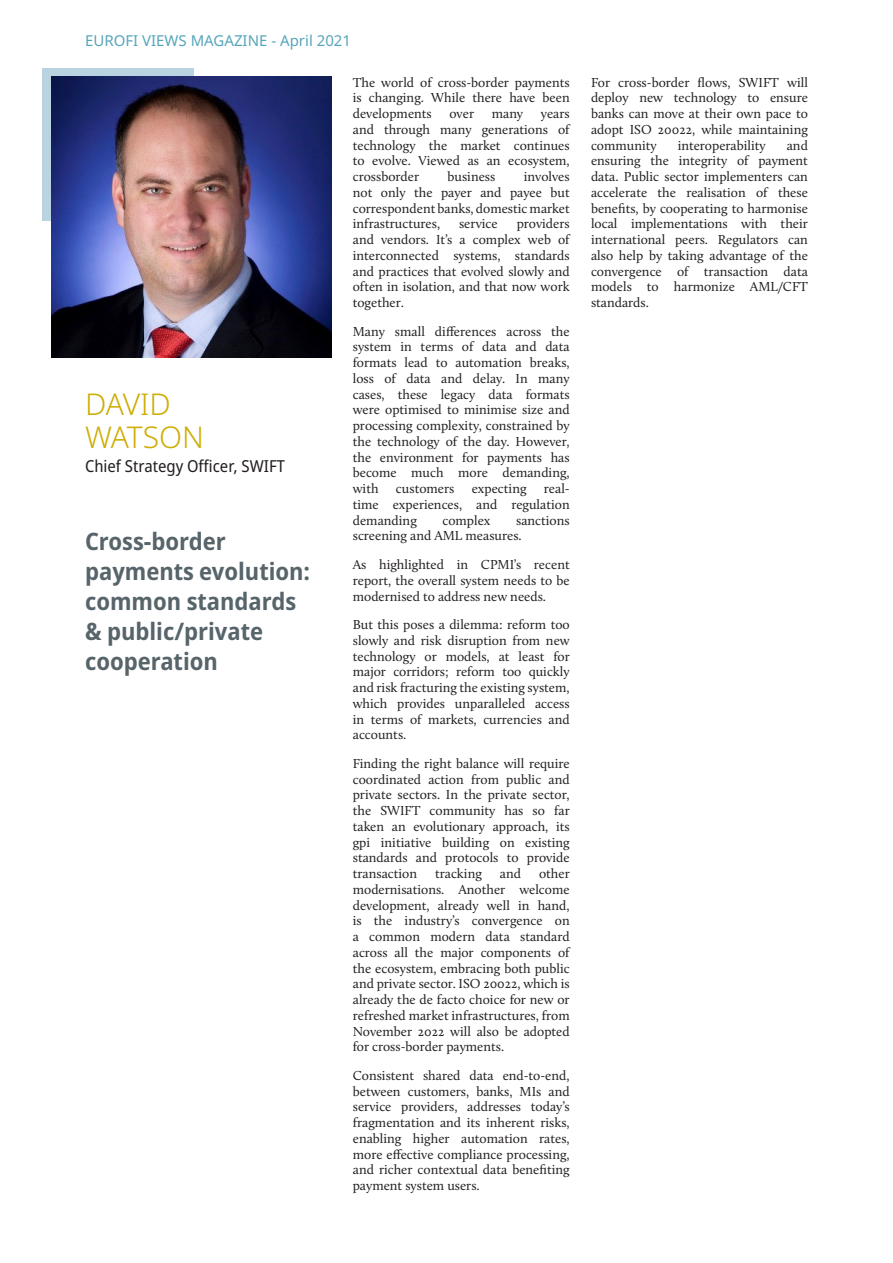
<style>
.page{position:relative;width:893px;height:1263px;background:#fff}
.page>*{position:absolute;margin:0;border:0;box-sizing:border-box;transform-origin:0 0}
.Style_Firstname_Last{font:300 30px "Noto Sans";color:#cead05}
.Style_Titre{font:700 semi-condensed 24px "Noto Sans";color:#57656b}
.Style_Function_Organ{font:semi-condensed 16.5px "Noto Sans";color:#231f20}
.t1{font:15px "Noto Sans";color:#57a5bb}
.Style_Note{font:13.5px/15.8px "Calluna";color:#231f20;text-align:justify}
</style>
<div class="page">
<div style="left:43px;top:68px;width:151px;height:152px;background:#b9d4e0"></div>
<img style="left:51px;top:77px;width:280px;height:280px">
<p class="t1" style="left:85px;top:30px;width:268px">EUROFI VIEWS MAGAZINE - April 2021</p>
<p class="Style_Firstname_Last" style="left:85px;top:383px;width:87px">DAVID</p>
<p class="Style_Firstname_Last" style="left:85px;top:416px;width:121px">WATSON</p>
<p class="Style_Function_Organ" style="left:85px;top:454px;width:201px">Chief Strategy Officer, SWIFT</p>
<p class="Style_Titre" style="left:85px;top:524px;width:142px">Cross-border</p>
<p class="Style_Titre" style="left:85px;top:554px;width:227px">payments evolution:</p>
<p class="Style_Titre" style="left:85px;top:584px;width:213px">common standards</p>
<p class="Style_Titre" style="left:85px;top:614px;width:180px">&amp; public/private</p>
<p class="Style_Titre" style="left:85px;top:644px;width:134px">cooperation</p>
<p class="Style_Note" style="left:353px;top:74px;width:218px">The world of cross-border payments is changing. While there have been developments</p>
<p class="Style_Note" style="left:353px;top:106px;width:218px;text-indent:188px">years and through many generations of technology the market continues to evolve. Viewed as an ecosystem, crossborder</p>
<p class="Style_Note" style="left:449px;top:106px;width:26px">over</p>
<p class="Style_Note" style="left:492px;top:106px;width:33px">many</p>
<p class="Style_Note" style="left:353px;top:169px;width:218px;text-indent:171px">involves not only the payer and payee but correspondent banks, domestic market infrastructures,</p>
<p class="Style_Note" style="left:448px;top:169px;width:49px">business</p>
<p class="Style_Note" style="left:353px;top:216px;width:218px;text-indent:164px">providers and vendors. It’s a complex web of interconnected systems, standards and practices that evolved slowly and often in isolation, and that now work together.</p>
<p class="Style_Note" style="left:353px;top:323px;width:218px">Many small differences across the system in terms of data and data formats lead to automation breaks, loss of data and delay. In many cases, these legacy data formats were optimised to minimise size and processing complexity, constrained by the technology of the day. However, the environment for payments has become much more demanding, with</p>
<p class="Style_Note" style="left:459px;top:216px;width:40px">service</p>
<p class="Style_Note" style="left:353px;top:481px;width:218px;text-indent:191px">real&shy;time experiences, and regulation demanding</p>
<p class="Style_Note" style="left:396px;top:481px;width:60px">customers</p>
<p class="Style_Note" style="left:472px;top:481px;width:56px">expecting</p>
<p class="Style_Note" style="left:442px;top:512px;width:50px">complex</p>
<p class="Style_Note" style="left:353px;top:512px;width:218px;text-indent:163px">sanctions screening and AML measures.</p>
<p class="Style_Note" style="left:353px;top:556px;width:218px">As highlighted in CPMI’s recent report, the overall system needs to be modernised to address new needs.</p>
<p class="Style_Note" style="left:353px;top:616px;width:218px">But this poses a dilemma: reform too slowly and risk disruption from new technology or models, at least for major corridors; reform too quickly and risk fracturing the existing system, which provides unparalleled access in terms of markets, currencies and accounts.</p>
<p class="Style_Note" style="left:353px;top:755px;width:218px">Finding the right balance will require coordinated action from public and private sectors. In the private sector, the SWIFT community has so far taken an evolutionary approach, its gpi initiative building on existing standards and protocols to provide transaction</p>
<p class="Style_Note" style="left:353px;top:865px;width:218px;text-indent:186px">other modernisations. Another welcome development, already well in hand, is the industry’s convergence on a common modern data standard across all the major components of the ecosystem, embracing both public and private sector. ISO 20022, which is already the de facto choice for new or refreshed market infrastructures, from November 2022 will also be adopted for cross-border payments.</p>
<p class="Style_Note" style="left:353px;top:1067px;width:218px">Consistent shared data end-to-end, between customers, banks, MIs and service providers, addresses today’s fragmentation and its inherent risks, enabling higher automation rates, more effective compliance processing, and richer contextual data benefiting payment system users.</p>
<p class="Style_Note" style="left:435px;top:865px;width:48px">tracking</p>
<p class="Style_Note" style="left:500px;top:865px;width:23px">and</p>
<p class="Style_Note" style="left:591px;top:74px;width:218px">For cross-border flows, SWIFT will deploy new technology to ensure banks can move at their own pace to adopt ISO 20022, while maintaining community</p>
<p class="Style_Note" style="left:591px;top:137px;width:218px;text-indent:196px">and ensuring the integrity of payment data. Public sector implementers can accelerate the realisation of these benefits, by cooperating to harmonise local implementations with their international peers. Regulators can also help by taking advantage of the convergence of transaction data models to harmonize AML/CFT standards.</p>
<p class="Style_Note" style="left:678px;top:137px;width:90px">interoperability</p>
</div>
